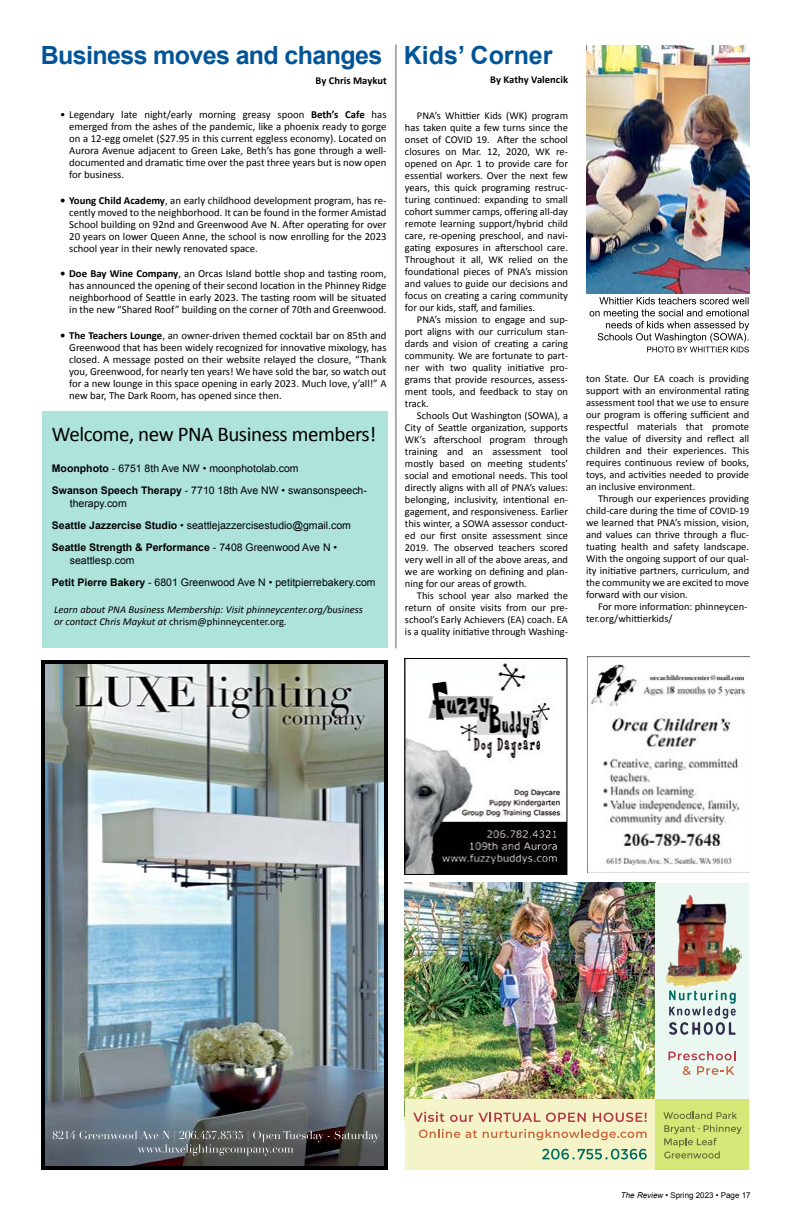
<style>
.page{position:relative;width:792px;height:1224px;background:#fff}
.page>*{position:absolute;margin:0;border:0;box-sizing:border-box;transform-origin:0 0}
.t1{font:700 25px "Arial";letter-spacing:-.025em;color:#005497}
.t2{font:700 25px "Arial";color:#005497}
.t3{font:21px "Calibri";letter-spacing:-.02em;color:#000}
.t4{font:10.8px/12px "Calibri";color:#000;text-align:justify}
.t5{font:10.5px/12px "Calibri";color:#000;text-align:justify}
.t6{font:10.5px/22px "Arial";color:#000}
.t7{font:italic 10.5px/12.5px "Calibri";color:#000}
.t8{font:700 10.5px "Calibri";letter-spacing:.005em;color:#000}
.t9{font:8px "Arial";color:#000}
.s1{font-weight:700}
.s2{font-style:normal}
.s3{font-size:10px}
.s4{font-style:italic}
</style>
<div class="page">
<div style="left:43px;top:412px;width:345px;height:236px;background:#aee3dc"></div>
<img style="left:586px;top:45px;width:163px;height:248px">
<img style="left:42px;top:660px;width:345px;height:510px">
<img style="left:42px;top:1039px;width:345px;height:129px">
<img style="left:46px;top:664px;width:338px;height:375px">
<img style="left:46px;top:1039px;width:338px;height:127px">
<img style="left:405px;top:883px;width:251px;height:216px">
<div style="left:656px;top:883px;width:93px;height:286px;background:#ebf8f2"></div>
<div style="left:405px;top:1099px;width:344px;height:70px;background:#f5f3c8"></div>
<div style="left:656px;top:1099px;width:93px;height:70px;background:#d6e677"></div>
<svg style="left:663px;top:1112px;width:74px;height:7px"></svg>
<svg style="left:664px;top:1125px;width:78px;height:34px"></svg>
<svg style="left:542px;top:1149px;width:105px;height:11px"></svg>
<svg style="left:668px;top:1051px;width:67px;height:9px"></svg>
<svg style="left:683px;top:1066px;width:8px;height:9px"></svg>
<svg style="left:697px;top:1066px;width:37px;height:9px"></svg>
<svg style="left:413px;top:1112px;width:127px;height:10px"></svg>
<svg style="left:546px;top:1113px;width:40px;height:9px"></svg>
<svg style="left:593px;top:1113px;width:54px;height:9px"></svg>
<svg style="left:419px;top:1129px;width:58px;height:9px"></svg>
<svg style="left:483px;top:1129px;width:164px;height:11px"></svg>
<img style="left:666px;top:894px;width:75px;height:94px">
<svg style="left:669px;top:990px;width:67px;height:45px"></svg>
<img style="left:407px;top:662px;width:158px;height:211px">
<div style="left:405px;top:658px;width:162px;height:217px;border:1px solid #000"></div>
<img style="left:587px;top:657px;width:162px;height:216px">
<hr style="left:396px;top:44px;width:1px;height:604px;background:#685c55">
<svg style="left:590px;top:297px;width:159px;height:55px"></svg>
<h1 class="t1" style="left:41px;top:39px;width:343px">Business moves and changes</h1>
<p class="t8" style="left:316px;top:74px;width:73px">By Chris Maykut</p>
<p class="t4" style="left:69px;top:109px;width:319px;text-indent:-9px">• Legendary late night/early morning greasy spoon <span class="s1">Beth’s Cafe</span> has emerged from the ashes of the pandemic, like a phoenix ready to gorge on a 12-egg omelet ($27.95 in this current eggless economy). Located on Aurora Avenue adjacent to Green Lake, Beth’s has gone through a well&shy;documented and dramatic time over the past three years but is now open for business.</p>
<p class="t4" style="left:69px;top:194px;width:319px;text-indent:-9px"><span class="s1">• Young Child Academy</span>, an early childhood development program, has re&shy;cently moved to the neighborhood. It can be found in the former Amistad School building on 92nd and Greenwood Ave N. After operating for over 20 years on lower Queen Anne, the school is now enrolling for the 2023 school year in their newly renovated space.</p>
<p class="t4" style="left:69px;top:268px;width:319px;text-indent:-9px"><span class="s1">• Doe Bay Wine Company</span>, an Orcas Island bottle shop and tasting room, has announced the opening of their second location in the Phinney Ridge neighborhood of Seattle in early 2023. The tasting room will be situated in the new “Shared Roof” building on the corner of 70th and Greenwood.</p>
<p class="t4" style="left:69px;top:329px;width:319px;text-indent:-9px"><span class="s1">• The Teachers Lounge</span>, an owner-driven themed cocktail bar on 85th and Greenwood that has been widely recognized for innovative mixology, has closed. A message posted on their website relayed the closure, “Thank you, Greenwood, for nearly ten years! We have sold the bar, so watch out for a new lounge in this space opening in early 2023. Much love, y’all!” A new bar, The Dark Room, has opened since then.</p>
<h2 class="t3" style="left:52px;top:421px;width:326px">Welcome, new PNA Business members!</h2>
<p class="t6" style="left:52px;top:457px;width:317px"><span class="s1">Moonphoto</span> - 6751 8th Ave NW • moonphotolab.com<br><span class="s1">Swanson Speech Therapy</span> - 7710 18th Ave NW • swansonspeech-</p>
<p class="t6" style="left:52px;top:492px;width:301px;text-indent:18px">therapy.com<br><span class="s1">Seattle Jazzercise Studio</span> • seattlejazzercisestudio@gmail.com<br><span class="s1">Seattle Strength &amp; Performance</span> - 7408 Greenwood Ave N •</p>
<p class="t6" style="left:52px;top:549px;width:325px;text-indent:18px">seattlesp.com<br><span class="s1">Petit Pierre Bakery</span> - 6801 Greenwood Ave N • petitpierrebakery.com</p>
<p class="t7" style="left:54px;top:603px;width:310px">Learn about PNA Business Membership: Visit phinneycenter.org/business or contact Chris Maykut at <span class="s2">chrism@phinneycenter.org</span>.</p>
<h1 class="t2" style="left:404px;top:38px;width:150px">Kids’ Corner</h1>
<p class="t8" style="left:490px;top:73px;width:79px">By Kathy Valencik</p>
<p class="t5" style="left:405px;top:110px;width:165px;text-indent:12px">PNA’s Whittier Kids (WK) program has taken quite a few turns since the onset of COVID 19. After the school closures on Mar. 12, 2020, WK re&shy;opened on Apr. 1 to provide care for essential workers. Over the next few years, this quick programing restruc&shy;turing continued: expanding to small cohort summer camps, offering all-day remote learning support/hybrid child care, re-opening preschool, and navi&shy;gating exposures in afterschool care.<br>Throughout it all, WK relied on the foundational pieces of PNA’s mission and values to guide our decisions and focus on creating a caring community for our kids, staff, and families.</p>
<p class="t5" style="left:405px;top:314px;width:165px;text-indent:12px">PNA’s mission to engage and sup&shy;port aligns with our curriculum stan&shy;dards and vision of creating a caring community. We are fortunate to part&shy;ner with two quality initiative pro&shy;grams that provide resources, assess&shy;ment tools, and feedback to stay on track.</p>
<p class="t5" style="left:405px;top:410px;width:165px;text-indent:12px">Schools Out Washington (SOWA), a City of Seattle organization, supports WK’s afterschool program through training and an assessment tool mostly based on meeting students’ social and emotional needs. This tool directly aligns with all of PNA’s values: belonging, inclusivity, intentional en&shy;gagement, and responsiveness. Earlier this winter, a SOWA assessor conduct&shy;ed our first onsite assessment since 2019. The observed teachers scored very well in all of the above areas, and we are working on defining and plan&shy;ning for our areas of growth.</p>
<p class="t5" style="left:405px;top:590px;width:165px;text-indent:12px">This school year also marked the return of onsite visits from our pre&shy;school’s Early Achievers (EA) coach. EA is a quality initiative through Washing-</p>
<p class="t5" style="left:586px;top:373px;width:165px">ton State. Our EA coach is providing support with an environmental rating assessment tool that we use to ensure our program is offering sufficient and respectful materials that promote the value of diversity and reflect all children and their experiences. This requires continuous review of books, toys, and activities needed to provide an inclusive environment.</p>
<p class="t5" style="left:586px;top:493px;width:165px;text-indent:12px">Through our experiences providing child-care during the time of <span class="s3">COVID-19 </span>we learned that PNA’s mission, vision, and values can thrive through a fluc&shy;tuating health and safety landscape.<br>With the ongoing support of our qual&shy;ity initiative partners, curriculum, and the community we are excited to move forward with our vision.</p>
<p class="t5" style="left:586px;top:601px;width:163px;text-indent:12px">For more information: phinneycen&shy;ter.org/whittierkids/</p>
<p class="t9" style="left:621px;top:1189px;width:131px"><span class="s4">The Review</span> • Spring 2023 • Page 17</p>
</div>
